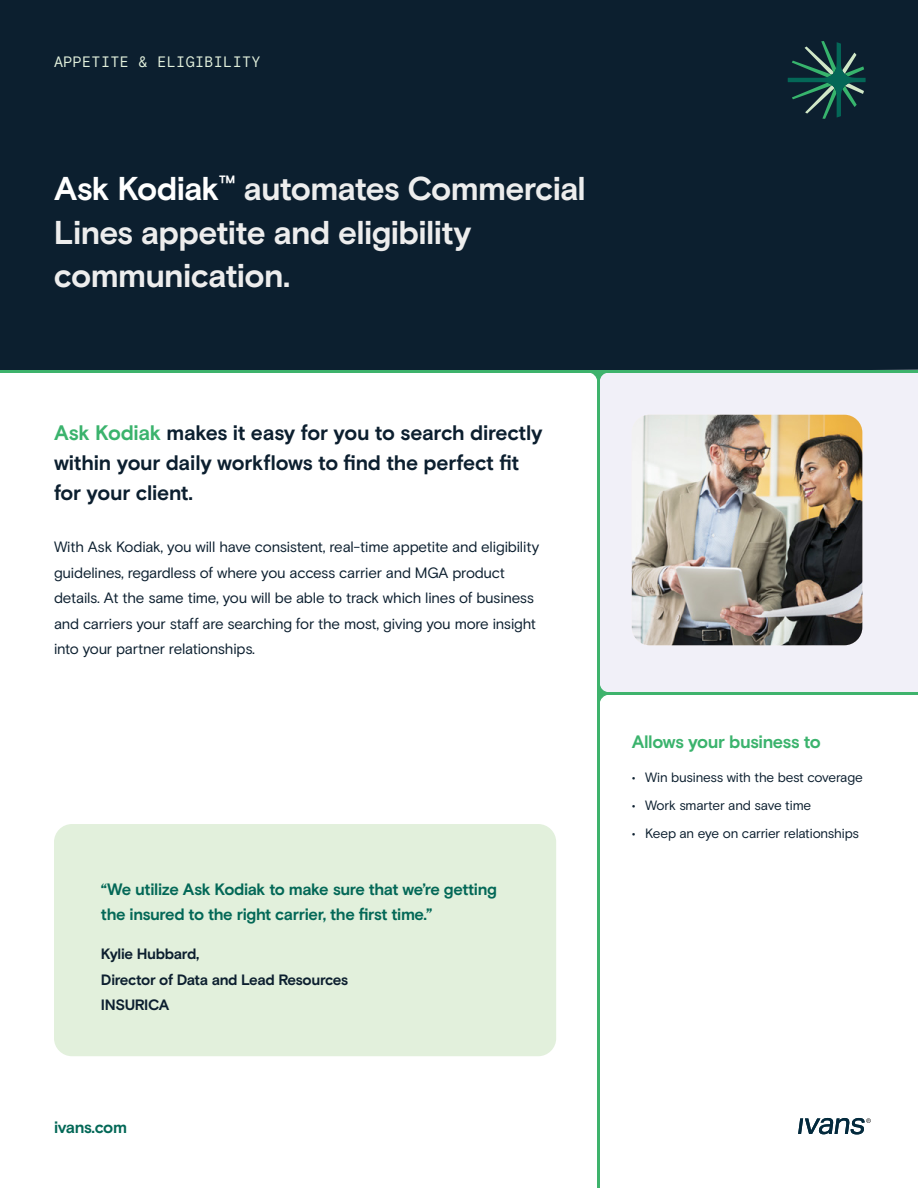
<style>
.page{position:relative;width:918px;height:1188px;background:#fff}
.page>*{position:absolute;margin:0;border:0;box-sizing:border-box;transform-origin:0 0}
.t1{font:700 33px/43.5px "Basis Grotesque";letter-spacing:-.02em;color:#ededed}
.t2{font:700 21px/30px "Basis Grotesque";letter-spacing:-.01em;color:#0c1f2f}
.t3{font:700 18px "Basis Grotesque";letter-spacing:-.025em;color:#3bb36d}
.t4{font:700 16.5px/25.5px "Basis Grotesque";letter-spacing:-.025em;color:#036857}
.t5{font:15px/25.5px "Basis Grotesque";letter-spacing:-.015em;color:#0c1f2f}
.t6{font:700 15px/25.5px "Basis Grotesque";letter-spacing:-.03em;color:#0c1f2f}
.t7{font:15px "Basis Grotesque Mono";letter-spacing:.025em;color:#e2f0dc}
.t8{font:13.5px "Basis Grotesque";letter-spacing:-.015em;color:#0c1f2f}
.s1{color:#fff}
.s2{color:#3bb36d}
</style>
<div class="page">
<div style="left:0;top:0;width:918px;height:371px;background:#0c1f2f"></div>
<div style="left:600px;top:372px;width:318px;height:320px;background:#f1f0f8"></div>
<hr style="left:597px;top:378px;width:3px;height:810px;background:#3eb36c">
<svg style="left:600px;top:683px;width:9px;height:19px"></svg>
<svg style="left:588px;top:372px;width:21px;height:10px"></svg>
<hr style="left:602px;top:692px;width:316px;height:3px;background:#3eb36c">
<hr style="left:0;top:370px;width:918px;height:2px;background:#3eb36c">
<svg style="left:788px;top:41px;width:78px;height:78px"></svg>
<svg style="left:798px;top:1118px;width:73px;height:16px"></svg>
<div style="left:54px;top:824px;width:502px;height:232px;background:#e2f0dc;border-radius:18px"></div>
<img style="left:632px;top:415px;width:230px;height:230px">
<p class="t7" style="left:54px;top:53px;width:208px">APPETITE &amp; ELIGIBILITY</p>
<h1 class="t1" style="left:54px;top:168px;width:533px"><span class="s1">Ask Kodiak</span><sup>™</sup> automates Commercial<br>Lines appetite and eligibility communication.</h1>
<h2 class="t2" style="left:54px;top:418px;width:490px"><span class="s2">Ask Kodiak</span> makes it easy for you to search directly within your daily workflows to find the perfect fit for your client.</h2>
<p class="t5" style="left:54px;top:534px;width:487px">With Ask Kodiak, you will have consistent, real-time appetite and eligibility guidelines, regardless of where you access carrier and MGA product details. At the same time, you will be able to track which lines of business and carriers your staff are searching for the most, giving you more insight into your partner relationships.</p>
<p class="t4" style="left:101px;top:877px;width:397px">“We utilize Ask Kodiak to make sure that we’re getting the insured to the right carrier, the first time.”</p>
<p class="t6" style="left:101px;top:942px;width:249px">Kylie Hubbard,<br>Director of Data and Lead Resources<br>INSURICA</p>
<p class="t4" style="left:54px;top:1116px;width:75px">ivans.com</p>
<p class="t3" style="left:632px;top:731px;width:191px">Allows your business to</p>
<p class="t8" style="left:632px;top:770px;width:233px">• Win business with the best coverage</p>
<p class="t8" style="left:632px;top:798px;width:181px">• Work smarter and save time</p>
<p class="t8" style="left:632px;top:825px;width:229px">• Keep an eye on carrier relationships</p>
</div>
